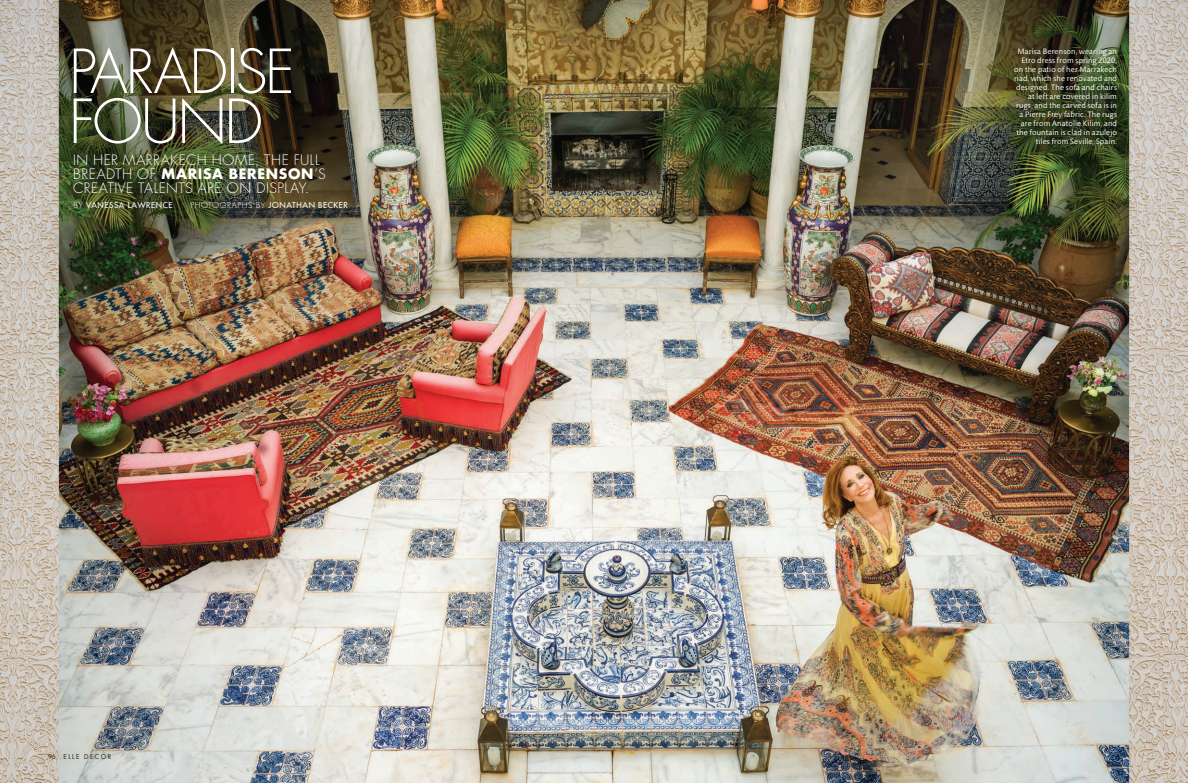
<style>
.page{position:relative;width:1188px;height:783px;background:#fff}
.page>*{position:absolute;margin:0;border:0;box-sizing:border-box;transform-origin:0 0}
.head_B{font:300 59px/50px "Futura";letter-spacing:-.04em;color:#fff}
.deck{font:300 14px/14px "Futura";letter-spacing:.035em;color:#fff}
.t1{font:8px/9px "Mundo Sans Pro";letter-spacing:.02em;color:#fff;text-align:right}
.produce____photo_nam{font:8px "Futura";letter-spacing:.075em;color:#fff}
.runfoot{font:6.5px "Futura";letter-spacing:.22em;color:#231f20}
.folio{font:6.5px "Futura";color:#231f20}
.s1{font-weight:700}
.s2{font-weight:300}
</style>
<div class="page">
<img style="left:0;top:0;width:1188px;height:783px">
<p class="head_B" style="left:69px;top:48px;width:227px">PARADISE<br>FOUND</p>
<p class="deck" style="left:73px;top:153px;width:254px">IN HER MARRAKECH HOME, THE FULL<br>BREADTH OF <span class="s1">MARISA BERENSON</span>’S<br>CREATIVE TALENTS ARE ON DISPLAY.</p>
<p class="produce____photo_nam" style="left:74px;top:200px;width:101px"><span class="s2">BY</span> VANESSA LAWRENCE</p>
<p class="produce____photo_nam" style="left:190px;top:200px;width:159px"><span class="s2">PHOTOGRAPHS BY</span> JONATHAN BECKER</p>
<p class="folio" style="left:48px;top:752px;width:9px">96</p>
<p class="runfoot" style="left:64px;top:752px;width:49px">ELLE DECOR</p>
<p class="t1" style="left:1014px;top:47px;width:105px">Marisa Berenson, wearing an<br>Etro dress from spring 2020, on the patio of her Marrakech riad, which she renovated and designed. The sofa and chairs at left are covered in kilim rugs, and the carved sofa is in a Pierre Frey fabric. The rugs are from Anatolie Kilim, and the fountain is clad in azulejo tiles from Seville, Spain.</p>
</div>
